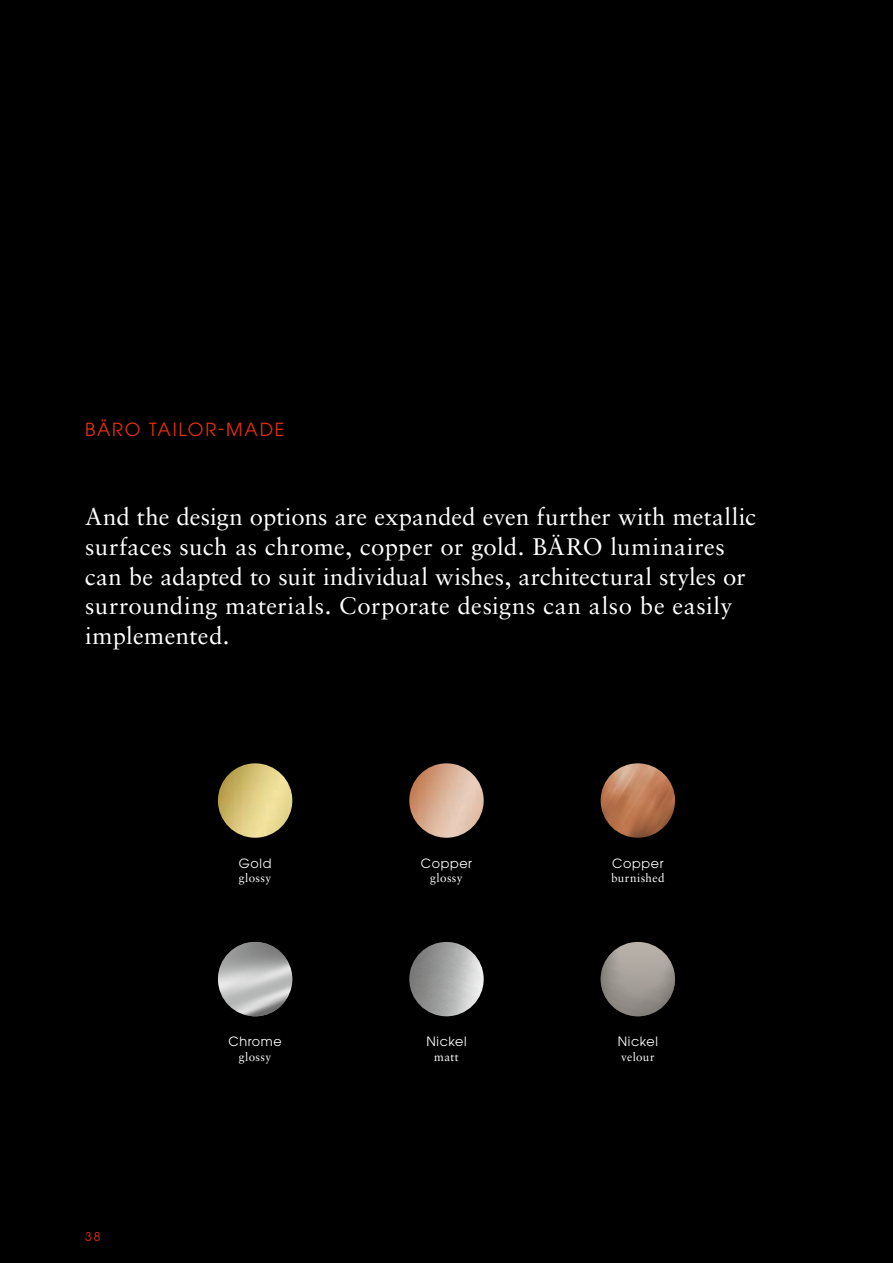
<style>
.page{position:relative;width:893px;height:1263px;background:#000}
.page>*{position:absolute;margin:0;border:0;box-sizing:border-box;transform-origin:0 0}
.t1{font:24px/29.7px "Sabon LT Std";letter-spacing:.015em;color:#fff}
.t2{font:18px "ITC Avant Garde Pro";letter-spacing:.1em;color:#e4300d}
.t3{font:12.75px "ITC Avant Garde Pro";letter-spacing:.05em;color:#fff}
.t4{font:12px "Sabon LT Std";letter-spacing:.035em;color:#fff}
.t5{font:12px "ITC Avant Garde Pro";color:#e4300d}
</style>
<div class="page">
<img style="left:409px;top:942px;width:75px;height:74px;border-radius:37px">
<img style="left:601px;top:763px;width:74px;height:75px;border-radius:37px">
<img style="left:218px;top:763px;width:74px;height:75px;border-radius:37px">
<img style="left:409px;top:763px;width:75px;height:75px;border-radius:37px">
<img style="left:601px;top:942px;width:74px;height:74px;border-radius:37px">
<img style="left:218px;top:942px;width:74px;height:74px">
<p class="t2" style="left:85px;top:418px;width:201px">BÄRO TAILOR-MADE</p>
<p class="t1" style="left:85px;top:502px;width:673px">And the design options are expanded even further with metallic surfaces such as chrome, copper or gold. BÄRO luminaires can be adapted to suit individual wishes, architectural styles or surrounding materials. Corporate designs can also be easily implemented.</p>
<p class="t5" style="left:85px;top:1229px;width:17px">38</p>
<p class="t3" style="left:239px;top:855px;width:34px">Gold</p>
<p class="t4" style="left:239px;top:871px;width:34px">glossy</p>
<p class="t3" style="left:228px;top:1033px;width:55px">Chrome</p>
<p class="t4" style="left:239px;top:1050px;width:34px">glossy</p>
<p class="t3" style="left:421px;top:855px;width:53px">Copper</p>
<p class="t4" style="left:430px;top:871px;width:34px">glossy</p>
<p class="t3" style="left:426px;top:1033px;width:42px">Nickel</p>
<p class="t4" style="left:434px;top:1050px;width:26px">matt</p>
<p class="t3" style="left:612px;top:855px;width:53px">Copper</p>
<p class="t4" style="left:611px;top:871px;width:55px">burnished</p>
<p class="t3" style="left:618px;top:1033px;width:42px">Nickel</p>
<p class="t4" style="left:621px;top:1050px;width:35px">velour</p>
</div>
